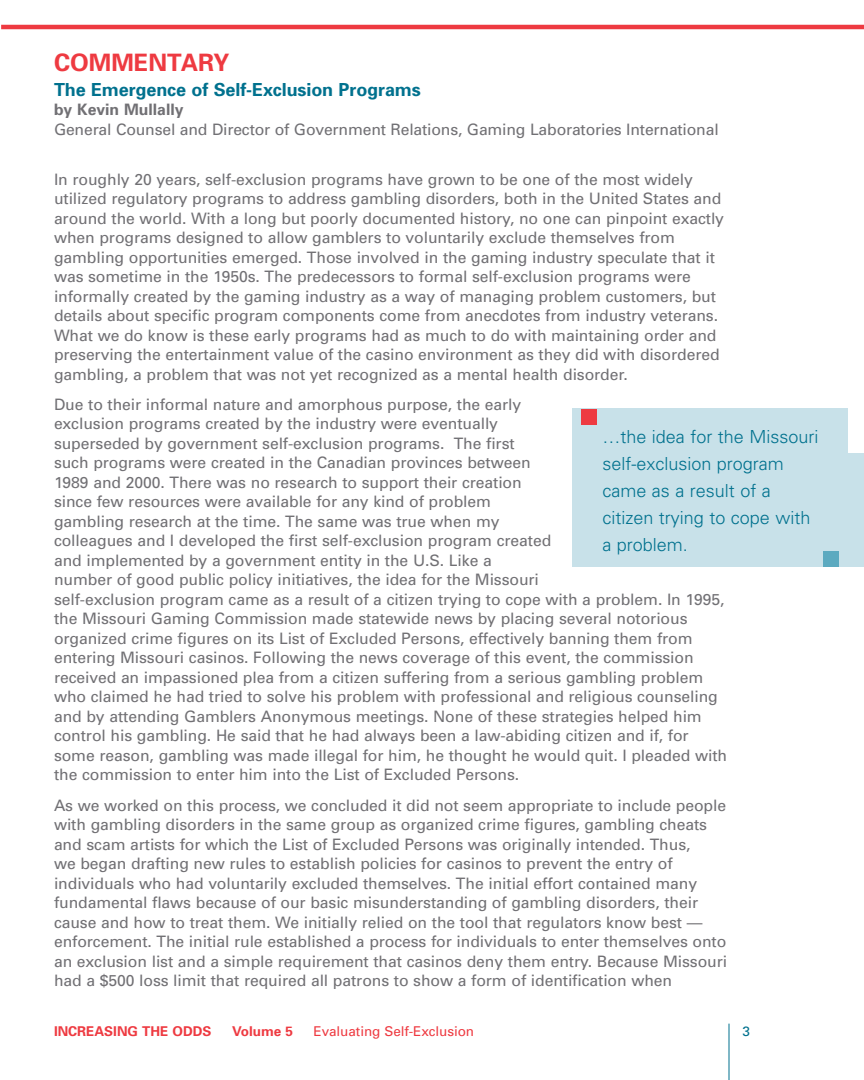
<style>
.page{position:relative;width:864px;height:1080px;background:#fff}
.page>*{position:absolute;margin:0;border:0;box-sizing:border-box;transform-origin:0 0}
.t1{font:700 24px "Univers";color:#ee3a41}
.t2{font:300 18px/27px "Univers";color:#00718e}
.t3{font:700 18px "Univers";letter-spacing:-.005em;color:#00718e}
.t4{font:15.75px/19.5px "Univers";letter-spacing:-.005em;color:#717074}
.t5{font:700 15.75px "Univers";color:#717074}
.t6{font:700 13.5px "Univers";color:#ee3a41}
.t7{font:13.5px "Univers";letter-spacing:-.005em;color:#ee3a41}
.t8{font:13.5px "Univers";color:#00718e}
</style>
<div class="page">
<hr style="left:729px;top:1024px;width:1px;height:56px;background:#00718e">
<hr style="left:1px;top:25px;width:863px;height:4px;background:#ee3a41">
<div style="left:572px;top:409px;width:292px;height:158px;background:#c8e1e9"></div>
<div style="left:581px;top:409px;width:16px;height:16px;background:#ee3a41"></div>
<div style="left:823px;top:551px;width:16px;height:16px;background:#5caac0"></div>
<div style="left:848px;top:402px;width:16px;height:30px;background:#fff"></div>
<div style="left:848px;top:423px;width:16px;height:30px;background:#fff"></div>
<h1 class="t1" style="left:54px;top:54px;width:177px">COMMENTARY</h1>
<p class="t3" style="left:54px;top:83px;width:368px">The Emergence of Self-Exclusion Programs</p>
<p class="t5" style="left:54px;top:104px;width:131px">by Kevin Mullally</p>
<p class="t4" style="left:54px;top:121px;width:666px">General Counsel and Director of Government Relations, Gaming Laboratories International</p>
<p class="t4" style="left:54px;top:171px;width:672px">In roughly 20 years, self-exclusion programs have grown to be one of the most widely utilized regulatory programs to address gambling disorders, both in the United States and around the world. With a long but poorly documented history, no one can pinpoint exactly when programs designed to allow gamblers to voluntarily exclude themselves from gambling opportunities emerged. Those involved in the gaming industry speculate that it was sometime in the 1950s. The predecessors to formal self-exclusion programs were informally created by the gaming industry as a way of managing problem customers, but details about specific program components come from anecdotes from industry veterans.<br>What we do know is these early programs had as much to do with maintaining order and preserving the entertainment value of the casino environment as they did with disordered gambling, a problem that was not yet recognized as a mental health disorder.</p>
<p class="t4" style="left:54px;top:396px;width:675px">Due to their informal nature and amorphous purpose, the early<br>exclusion programs created by the industry were eventually<br>superseded by government self-exclusion programs. The first<br>such programs were created in the Canadian provinces between<br>1989 and 2000. There was no research to support their creation<br>since few resources were available for any kind of problem<br>gambling research at the time. The same was true when my<br>colleagues and I developed the first self-exclusion program created<br>and implemented by a government entity in the U.S. Like a<br>number of good public policy initiatives, the idea for the Missouri<br>self-exclusion program came as a result of a citizen trying to cope with a problem. In 1995, the Missouri Gaming Commission made statewide news by placing several notorious organized crime figures on its List of Excluded Persons, effectively banning them from entering Missouri casinos. Following the news coverage of this event, the commission received an impassioned plea from a citizen suffering from a serious gambling problem who claimed he had tried to solve his problem with professional and religious counseling and by attending Gamblers Anonymous meetings. None of these strategies helped him control his gambling. He said that he had always been a law-abiding citizen and if, for some reason, gambling was made illegal for him, he thought he would quit. I pleaded with the commission to enter him into the List of Excluded Persons.</p>
<p class="t4" style="left:54px;top:797px;width:675px">As we worked on this process, we concluded it did not seem appropriate to include people with gambling disorders in the same group as organized crime figures, gambling cheats and scam artists for which the List of Excluded Persons was originally intended. Thus,<br>we began drafting new rules to establish policies for casinos to prevent the entry of individuals who had voluntarily excluded themselves. The initial effort contained many fundamental flaws because of our basic misunderstanding of gambling disorders, their cause and how to treat them. We initially relied on the tool that regulators know best — enforcement. The initial rule established a process for individuals to enter themselves onto an exclusion list and a simple requirement that casinos deny them entry. Because Missouri had a $500 loss limit that required all patrons to show a form of identification when</p>
<p class="t2" style="left:602px;top:425px;width:217px">…the idea for the Missouri self-exclusion program came as a result of a citizen trying to cope with a problem.</p>
<p class="t6" style="left:54px;top:1026px;width:159px">INCREASING THE ODDS</p>
<p class="t6" style="left:232px;top:1026px;width:62px">Volume 5</p>
<p class="t7" style="left:314px;top:1026px;width:162px">Evaluating Self-Exclusion</p>
<p class="t8" style="left:742px;top:1026px;width:9px">3</p>
</div>
